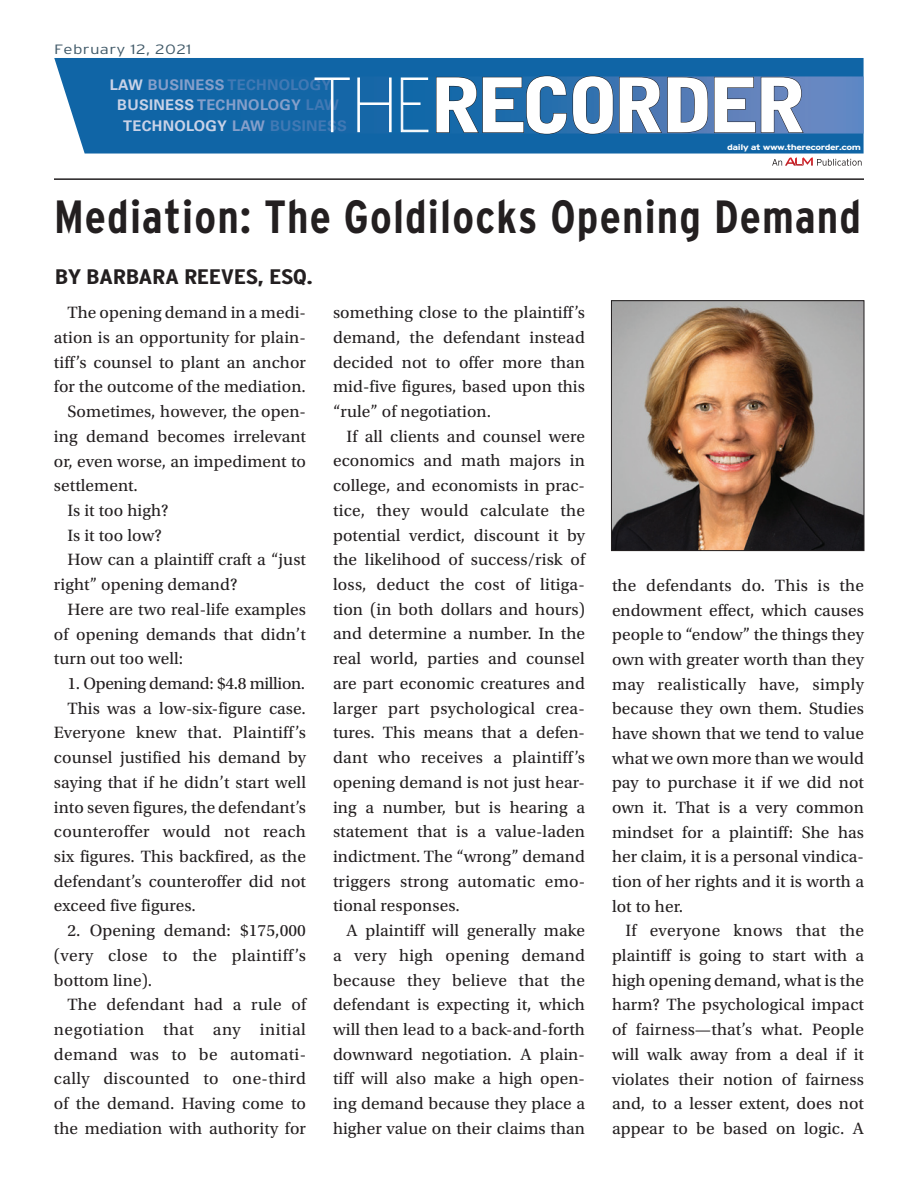
<style>
.page{position:relative;width:918px;height:1188px;background:#fff}
.page>*{position:absolute;margin:0;border:0;box-sizing:border-box;transform-origin:0 0}
.t1{font:900 74.85px "Bell Gothic Std";letter-spacing:-.08em;color:#fff;scale:1.05 1}
.t2{font:700 condensed 46.5px "Interstate";letter-spacing:.025em;color:#231f20}
.t3{font:700 condensed 21px "Interstate";letter-spacing:-.02em;color:#231f20;scale:1.25 1}
.t4{font:17.25px/24.8px "Utopia Std";letter-spacing:.005em;color:#231f20;text-align:justify}
.t5{font:17.25px "Utopia Std";letter-spacing:-.02em;color:#231f20}
.t6{font:700 14.7px "Univers LT Std";letter-spacing:.02em;color:#4279b4}
.t7{font:700 14.7px "Univers LT Std";letter-spacing:.02em;color:#869fca}
.t8{font:700 14.7px "Univers LT Std";letter-spacing:.02em;color:#c9d2e7}
.t9{font:300 13.5px "Interstate";letter-spacing:.02em;color:#405968;scale:1.25 1}
.t10{font:700 8.1px "Interstate";letter-spacing:-.05em;color:#fff;scale:1.29 1}
.s1{color:#c9d2e7}
.s2{color:#869fca}
.s3{color:#4279b4}
</style>
<div class="page">
<div style="left:54px;top:58px;width:810px;height:96px;background:#1065a6"></div>
<svg style="left:772px;top:157px;width:90px;height:9px"></svg>
<svg style="left:107px;top:76px;width:757px;height:58px"></svg>
<svg style="left:436px;top:75px;width:272px;height:60px"></svg>
<svg style="left:714px;top:77px;width:90px;height:56px"></svg>
<svg style="left:314px;top:77px;width:115px;height:55px"></svg>
<hr style="left:54px;top:178px;width:810px;height:2px;background:#231f20">
<img style="left:613px;top:302px;width:249px;height:247px">
<div style="left:611px;top:300px;width:253px;height:251px;border:1px solid #231f20"></div>
<p class="t9" style="left:54px;top:42px;width:112px">February 12, 2021</p>
<p class="t6" style="left:110px;top:76px;width:223px"><span class="s1">LAW</span> <span class="s2">BUSINESS</span> TECHNOLOGY</p>
<p class="t7" style="left:117px;top:97px;width:223px"><span class="s1">BUSINESS</span> TECHNOLOGY <span class="s3">LAW</span></p>
<p class="t8" style="left:123px;top:117px;width:225px">TECHNOLOGY <span class="s2">LAW</span> <span class="s3">BUSINESS</span></p>
<h1 class="t1" style="left:430px;top:62px;width:361px">RECORDER</h1>
<p class="t10" style="left:727px;top:143px;width:105px">daily at www.therecorder.com</p>
<h2 class="t2" style="left:54px;top:191px;width:809px">Mediation: The Goldilocks Opening Demand</h2>
<p class="t3" style="left:55px;top:265px;width:208px">BY BARBARA REEVES, ESQ.</p>
<p class="t4" style="left:68px;top:301px;width:240px">The opening demand in a medi-</p>
<p class="t4" style="left:54px;top:325px;width:253px">ation is an opportunity for plain-</p>
<p class="t4" style="left:54px;top:350px;width:253px">tiff’s counsel to plant an anchor</p>
<p class="t4" style="left:54px;top:375px;width:253px">for the outcome of the mediation.</p>
<p class="t4" style="left:68px;top:399px;width:240px">Sometimes, however, the open-</p>
<p class="t4" style="left:54px;top:424px;width:253px">ing demand becomes irrelevant</p>
<p class="t4" style="left:54px;top:449px;width:253px">or, even worse, an impediment to</p>
<p class="t4" style="left:54px;top:474px;width:85px">settlement.</p>
<p class="t4" style="left:68px;top:498px;width:103px">Is it too high?</p>
<p class="t4" style="left:68px;top:523px;width:96px">Is it too low?</p>
<p class="t4" style="left:68px;top:548px;width:240px">How can a plaintiff craft a “just</p>
<p class="t4" style="left:54px;top:572px;width:185px">right” opening demand?</p>
<p class="t4" style="left:68px;top:597px;width:240px">Here are two real-life examples</p>
<p class="t4" style="left:54px;top:622px;width:253px">of opening demands that didn’t</p>
<p class="t4" style="left:54px;top:647px;width:131px">turn out too well:</p>
<p class="t5" style="left:68px;top:674px;width:239px">1. Opening demand: $4.8 million.</p>
<p class="t4" style="left:68px;top:696px;width:240px">This was a low-six-figure case.</p>
<p class="t4" style="left:54px;top:721px;width:253px">Everyone knew that. Plaintiff’s</p>
<p class="t4" style="left:54px;top:745px;width:254px">counsel justified his demand by</p>
<p class="t4" style="left:54px;top:770px;width:254px">saying that if he didn’t start well</p>
<p class="t4" style="left:54px;top:795px;width:253px">into seven figures, the defendant’s</p>
<p class="t4" style="left:54px;top:820px;width:253px">counteroffer would not reach</p>
<p class="t4" style="left:54px;top:844px;width:253px">six figures. This backfired, as the</p>
<p class="t4" style="left:54px;top:869px;width:253px">defendant’s counteroffer did not</p>
<p class="t4" style="left:54px;top:894px;width:143px">exceed five figures.</p>
<p class="t4" style="left:54px;top:919px;width:253px;text-indent:14px">2. Opening demand: $175,000 (very close to the plaintiff’s bottom line).</p>
<p class="t4" style="left:54px;top:993px;width:254px;text-indent:14px">The defendant had a rule of negotiation that any initial demand was to be automati&shy;cally discounted to one-third of the demand. Having come to the mediation with authority for</p>
<p class="t4" style="left:333px;top:300px;width:254px">something close to the plaintiff’s demand, the defendant instead decided not to offer more than mid-five figures, based upon this “rule” of negotiation.</p>
<p class="t4" style="left:333px;top:424px;width:254px;text-indent:14px">If all clients and counsel were economics and math majors in college, and economists in prac&shy;tice, they would calculate the potential verdict, discount it by the likelihood of success/risk of loss, deduct the cost of litiga&shy;tion (in both dollars and hours) and determine a number. In the real world, parties and counsel are part economic creatures and larger part psychological crea&shy;tures. This means that a defen&shy;dant who receives a plaintiff’s opening demand is not just hear&shy;ing a number, but is hearing a statement that is a value-laden indictment. The “wrong” demand triggers strong automatic emo&shy;tional responses.</p>
<p class="t4" style="left:333px;top:918px;width:254px;text-indent:14px">A plaintiff will generally make a very high opening demand because they believe that the defendant is expecting it, which will then lead to a back-and-forth downward negotiation. A plain&shy;tiff will also make a high open&shy;ing demand because they place a higher value on their claims than</p>
<p class="t4" style="left:612px;top:573px;width:254px">the defendants do. This is the endowment effect, which causes people to “endow” the things they own with greater worth than they may realistically have, simply because they own them. Studies have shown that we tend to value what we own more than we would pay to purchase it if we did not own it. That is a very common mindset for a plaintiff: She has her claim, it is a personal vindica&shy;tion of her rights and it is worth a lot to her.</p>
<p class="t4" style="left:612px;top:919px;width:254px;text-indent:14px">If everyone knows that the plaintiff is going to start with a high opening demand, what is the harm? The psychological impact of fairness—that’s what. People will walk away from a deal if it violates their notion of fairness and, to a lesser extent, does not appear to be based on logic. A</p>
</div>
